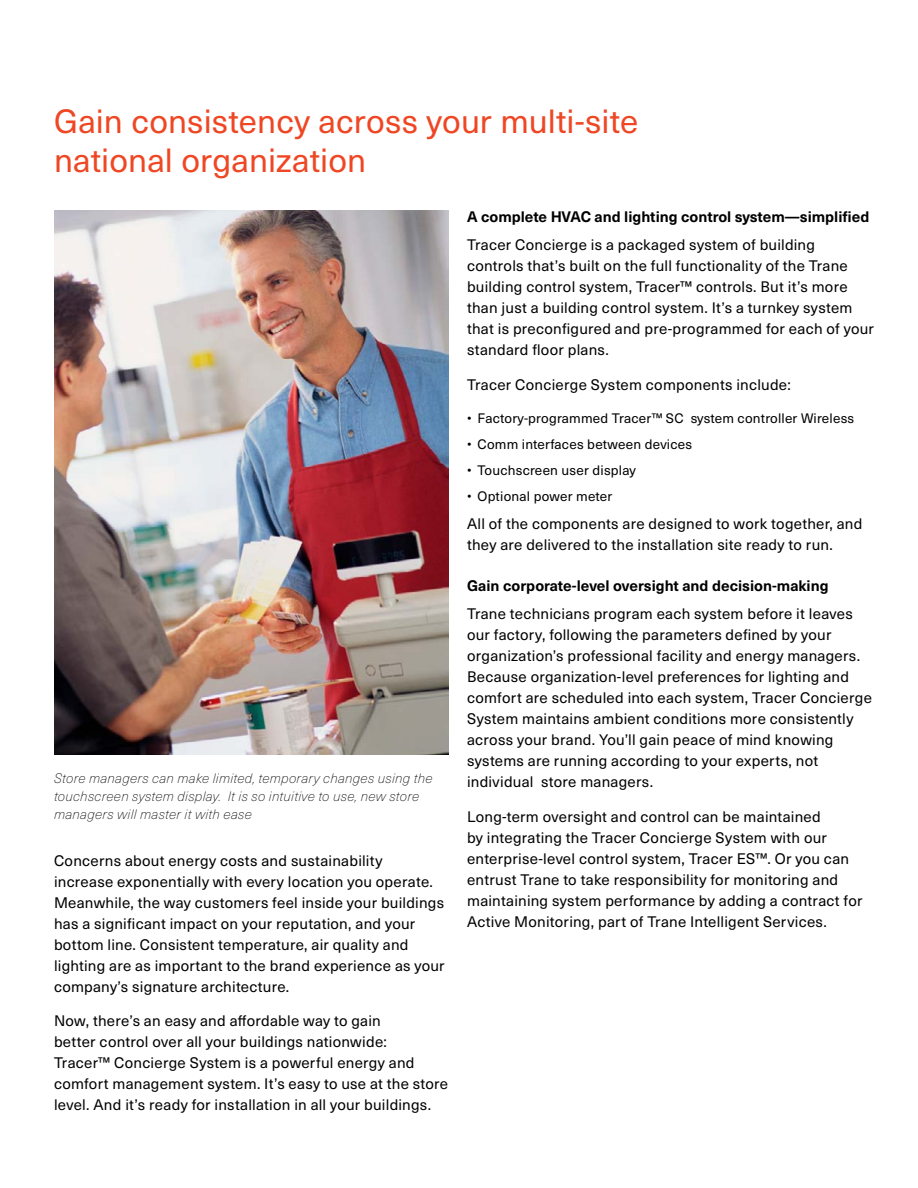
<style>
.page{position:relative;width:918px;height:1188px;background:#fff}
.page>*{position:absolute;margin:0;border:0;box-sizing:border-box;transform-origin:0 0}
.t1{font:33px/39px "Neue Haas Unica W1 G";letter-spacing:.005em;color:#ef4623}
.t2{font:15px/21px "Neue Haas Unica W1 G";letter-spacing:.015em;color:#000}
.t3{font:700 15px "Neue Haas Unica W1 G";color:#000}
.t4{font:italic 100 13.5px/18px "Neue Haas Unica Pro";letter-spacing:.02em;color:#000}
.t5{font:13.5px "Neue Haas Unica W1 G";letter-spacing:.015em;color:#000}
</style>
<div class="page">
<img style="left:55px;top:211px;width:393px;height:544px">
<h1 class="t1" style="left:54px;top:100px;width:586px">Gain consistency across your multi-site national organization</h1>
<p class="t4" style="left:54px;top:769px;width:380px">Store managers can make limited, temporary changes using the touchscreen system display. It is so intuitive to use, new store managers will master it with ease</p>
<p class="t2" style="left:54px;top:849px;width:392px">Concerns about energy costs and sustainability increase exponentially with every location you operate.<br>Meanwhile, the way customers feel inside your buildings has a significant impact on your reputation, and your bottom line. Consistent temperature, air quality and lighting are as important to the brand experience as your company’s signature architecture.</p>
<p class="t2" style="left:54px;top:1010px;width:396px">Now, there’s an easy and affordable way to gain<br>better control over all your buildings nationwide:<br>Tracer™ Concierge System is a powerful energy and comfort management system. It’s easy to use at the store level. And it’s ready for installation in all your buildings.</p>
<p class="t3" style="left:467px;top:206px;width:404px">A complete HVAC and lighting control system—simplified</p>
<p class="t2" style="left:467px;top:233px;width:408px">Tracer Concierge is a packaged system of building controls that’s built on the full functionality of the Trane building control system, Tracer™ controls. But it’s more than just a building control system. It’s a turnkey system that is preconfigured and pre-programmed for each of your standard floor plans.</p>
<p class="t2" style="left:467px;top:373px;width:325px">Tracer Concierge System components include:</p>
<p class="t5" style="left:467px;top:408px;width:389px">• Factory-programmed Tracer™ SC system controller Wireless</p>
<p class="t5" style="left:467px;top:434px;width:227px">• Comm interfaces between devices</p>
<p class="t5" style="left:467px;top:460px;width:170px">• Touchscreen user display</p>
<p class="t5" style="left:467px;top:487px;width:147px">• Optional power meter</p>
<p class="t2" style="left:467px;top:512px;width:397px">All of the components are designed to work together, and they are delivered to the installation site ready to run.</p>
<p class="t3" style="left:467px;top:575px;width:363px">Gain corporate-level oversight and decision-making</p>
<p class="t2" style="left:467px;top:602px;width:406px">Trane technicians program each system before it leaves our factory, following the parameters defined by your organization’s professional facility and energy managers.<br>Because organization-level preferences for lighting and comfort are scheduled into each system, Tracer Concierge System maintains ambient conditions more consistently across your brand. You’ll gain peace of mind knowing systems are running according to your experts, not individual store managers.</p>
<p class="t2" style="left:467px;top:805px;width:397px">Long-term oversight and control can be maintained<br>by integrating the Tracer Concierge System with our enterprise-level control system, Tracer ES™. Or you can entrust Trane to take responsibility for monitoring and maintaining system performance by adding a contract for Active Monitoring, part of Trane Intelligent Services.</p>
</div>
